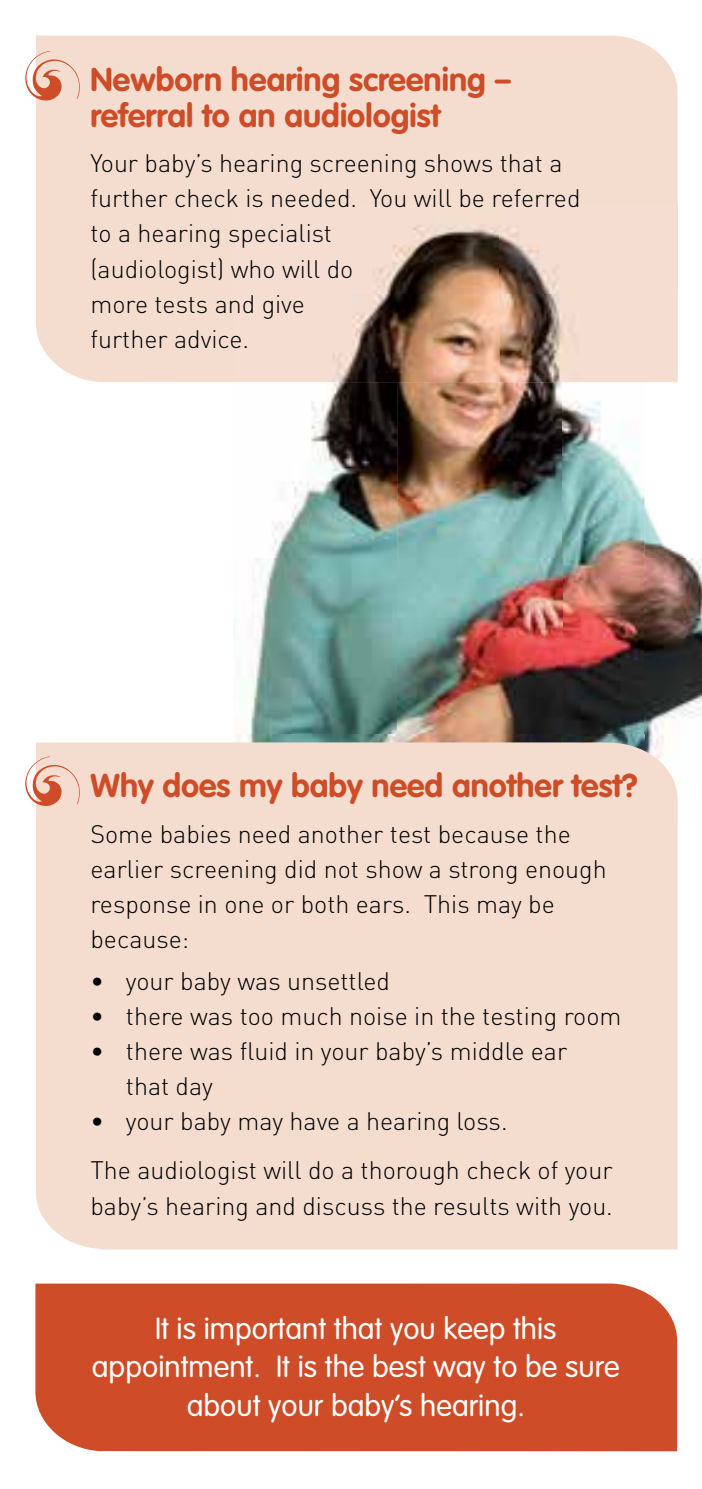
<style>
.page{position:relative;width:702px;height:1489px;background:#fff}
.page>*{position:absolute;margin:0;border:0;box-sizing:border-box;transform-origin:0 0}
.t1{font:700 32.5px/35.8px "VAG Rounded";color:#ce4c27}
.t2{font:300 30px/38.2px "VAG Rounded";color:#fff;text-align:center}
.t3{font:300 25px/35.2px "DIN Pro";color:#000}
</style>
<div class="page">
<div style="left:36px;top:35px;width:641px;height:347px;background:#f4ddcf"></div>
<svg style="left:25px;top:51px;width:55px;height:50px;background:#ecc0af"></svg>
<img style="left:644px;top:206px;width:58px;height:616px">
<img style="left:248px;top:382px;width:396px;height:360px">
<img style="left:233px;top:206px;width:444px;height:176px">
<div style="left:36px;top:742px;width:641px;height:507px;background:#f4ddcf"></div>
<svg style="left:25px;top:756px;width:55px;height:50px;background:#ecc0af"></svg>
<div style="left:35px;top:1283px;width:642px;height:167px;background:#ce4c27"></div>
<h1 class="t1" style="left:90px;top:61px;width:422px">Newborn hearing screening – referral to an audiologist</h1>
<p class="t3" style="left:90px;top:145px;width:491px">Your baby’s hearing screening shows that a further check is needed. You will be referred to a hearing specialist<br>(audiologist) who will do<br>more tests and give<br>further advice.</p>
<h1 class="t1" style="left:90px;top:767px;width:548px">Why does my baby need another test?</h1>
<p class="t3" style="left:90px;top:815px;width:517px">Some babies need another test because the earlier screening did not show a strong enough response in one or both ears. This may be because:</p>
<p class="t3" style="left:90px;top:962px;width:301px">• your baby was unsettled</p>
<p class="t3" style="left:90px;top:997px;width:532px">• there was too much noise in the testing room</p>
<p class="t3" style="left:126px;top:1032px;width:443px;text-indent:-35px">• there was fluid in your baby’s middle ear that day</p>
<p class="t3" style="left:90px;top:1095px;width:523px;line-height:49.2px">• your baby may have a hearing loss.<br>The audiologist will do a thorough check of your</p>
<p class="t3" style="left:90px;top:1187px;width:524px">baby’s hearing and discuss the results with you.</p>
<p class="t2" style="left:92px;top:1309px;width:529px">It is important that you keep this appointment. It is the best way to be sure about your baby’s hearing.</p>
</div>
